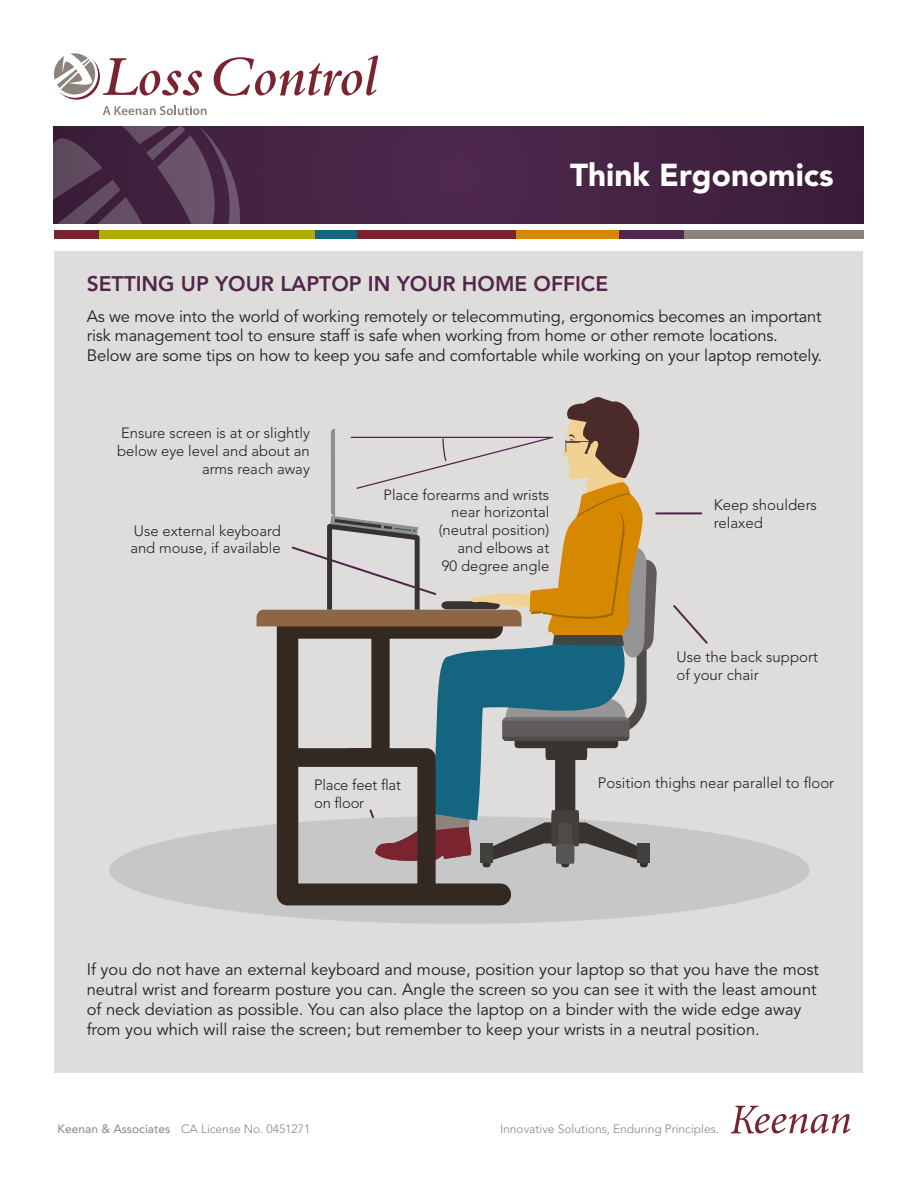
<style>
.page{position:relative;width:918px;height:1188px;background:#fff}
.page>*{position:absolute;margin:0;border:0;box-sizing:border-box;transform-origin:0 0}
.t1{font:900 31.5px "Avenir LT Std";color:#fff}
.t2{font:800 21px "Avenir LT Std";color:#52264c}
.t3{font:16.5px/19.8px "Avenir LT Std";color:#231f20}
.t4{font:300 15px/18px "Avenir LT Std";color:#231f20}
.t5{font:300 14.85px/17.7px "Avenir LT Std";color:#231f20;text-align:right}
.t6{font:300 12px "Avenir LT Std";color:#8c837c}
.s1{font-weight:400}
</style>
<div class="page">
<div style="left:55px;top:251px;width:808px;height:822px;background:#dfdddb"></div>
<div style="left:683px;top:230px;width:181px;height:9px;background:#8c837c"></div>
<div style="left:619px;top:230px;width:64px;height:9px;background:#51294f"></div>
<div style="left:515px;top:230px;width:104px;height:9px;background:#d68800"></div>
<div style="left:356px;top:230px;width:159px;height:9px;background:#7a242f"></div>
<div style="left:315px;top:230px;width:41px;height:9px;background:#14657f"></div>
<div style="left:98px;top:230px;width:217px;height:9px;background:#b1ab00"></div>
<div style="left:54px;top:230px;width:44px;height:9px;background:#7a242f"></div>
<svg style="left:103px;top:106px;width:104px;height:9px"></svg>
<svg style="left:214px;top:55px;width:164px;height:41px"></svg>
<svg style="left:54px;top:53px;width:148px;height:47px"></svg>
<svg style="left:54px;top:126px;width:810px;height:98px;background:#482646"></svg>
<svg style="left:673px;top:605px;width:35px;height:39px"></svg>
<hr style="left:656px;top:512px;width:45px;height:2px;background:#52264c">
<div style="left:109px;top:816px;width:701px;height:108px;background:#c7c7c7;border-radius:50%"></div>
<div style="left:561px;top:847px;width:8px;height:20px;background:#383330;border-radius:3px"></div>
<div style="left:640px;top:847px;width:8px;height:20px;background:#383330;border-radius:3px"></div>
<svg style="left:277px;top:864px;width:234px;height:41px;fill:#332921"></svg>
<svg style="left:257px;top:397px;width:400px;height:467px"></svg>
<svg style="left:731px;top:1106px;width:119px;height:27px"></svg>
<p class="t1" style="left:570px;top:156px;width:265px">Think Ergonomics</p>
<h1 class="t2" style="left:87px;top:271px;width:523px">SETTING UP YOUR LAPTOP IN YOUR HOME OFFICE</h1>
<p class="t3" style="left:87px;top:307px;width:737px">As we move into the world of working remotely or telecommuting, ergonomics becomes an important risk management tool to ensure staff is safe when working from home or other remote locations.<br>Below are some tips on how to keep you safe and comfortable while working on your laptop remotely.</p>
<p class="t5" style="left:117px;top:425px;width:194px">Ensure screen is at or slightly below eye level and about an arms reach away</p>
<p class="t5" style="left:130px;top:522px;width:152px;text-align:left">Use external keyboard and mouse, if available</p>
<p class="t5" style="left:384px;top:486px;width:167px">Place forearms and wrists near horizontal<br>(neutral position)<br>and elbows at<br>90 degree angle</p>
<p class="t4" style="left:714px;top:496px;width:105px">Keep shoulders relaxed</p>
<p class="t4" style="left:676px;top:648px;width:143px">Use the back support of your chair</p>
<p class="t5" style="left:314px;top:776px;width:88px">Place feet fat</p>
<p class="t4" style="left:598px;top:774px;width:238px">Position thighs near parallel to foor</p>
<p class="t5" style="left:314px;top:794px;width:52px">on foor</p>
<p class="t3" style="left:87px;top:960px;width:734px">If you do not have an external keyboard and mouse, position your laptop so that you have the most neutral wrist and forearm posture you can. Angle the screen so you can see it with the least amount of neck deviation as possible. You can also place the laptop on a binder with the wide edge away from you which will raise the screen; but remember to keep your wrists in a neutral position.</p>
<p class="t6" style="left:58px;top:1122px;width:254px"><span class="s1">Keenan &amp; Associates</span> CA License No. 0451271</p>
<p class="t6" style="left:500px;top:1122px;width:220px">Innovative Solutions, Enduring Principles.</p>
</div>
